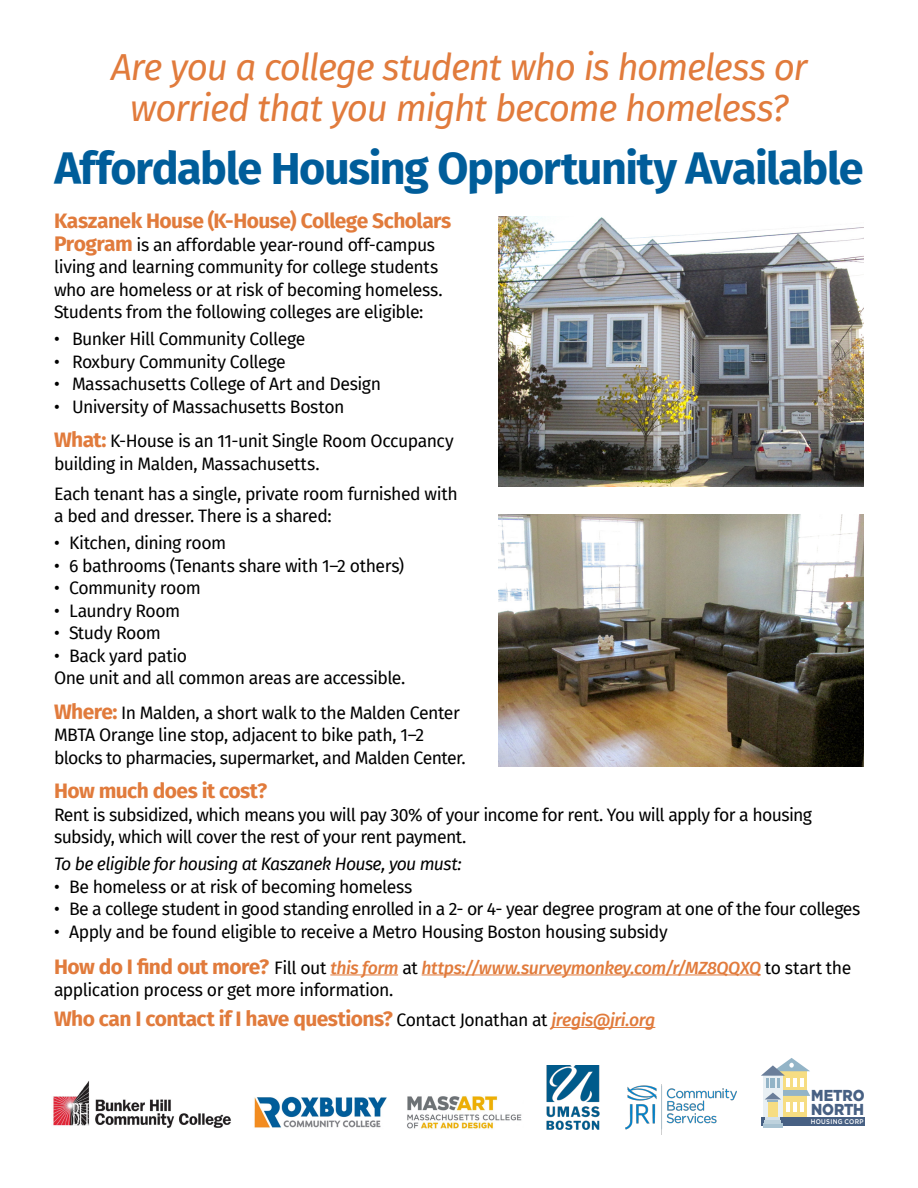
<style>
.page{position:relative;width:918px;height:1188px;background:#fff}
.page>*{position:absolute;margin:0;border:0;box-sizing:border-box;transform-origin:0 0}
.t1{font:700 45px "Fira Sans";letter-spacing:-.035em;color:#005d9a}
.t2{font:italic 36.75px/40.5px "Fira Sans";letter-spacing:-.035em;color:#e17b3c;text-align:center}
.t3{font:700 21px "Fira Sans";letter-spacing:-.025em;color:#e17b3c}
.t4{font:17.7px/22.5px "Fira Sans";letter-spacing:-.03em;color:#000}
.t5{font:italic 17.7px "Fira Sans";letter-spacing:-.04em;color:#000}
.t6{font:900 15.9px "Gotham";letter-spacing:-.01em;color:#476083;scale:.9 1}
.t7{font:500 6.75px "Gotham";letter-spacing:.055em;color:#fff;scale:.9 1}
.s1{font-weight:700;font-size:21px;color:#e17b3c}
.s2{font-weight:500;font-style:italic;color:#e17b3c}
.s3{font-weight:400;font-size:17.7px;color:#000}
.s4{font-weight:500;font-style:italic;font-size:17.7px}
</style>
<div class="page">
<div style="left:779px;top:1095px;width:28px;height:22px;background:#f6dd82"></div>
<div style="left:763px;top:1076px;width:20px;height:41px;background:#e9f0f4"></div>
<div style="left:768px;top:1101px;width:10px;height:17px;background:#f6dd82"></div>
<svg style="left:761px;top:1058px;width:49px;height:53px"></svg>
<div style="left:762px;top:1117px;width:103px;height:9px;background:#476083"></div>
<hr style="left:763px;top:1124px;width:20px;height:4px;background:#a9c3d2">
<hr style="left:766px;top:1117px;width:14px;height:3px;background:#d4e1e9">
<hr style="left:764px;top:1120px;width:17px;height:4px;background:#bed2dd">
<hr style="left:330px;top:975px;width:68px;height:1px;background:#e17b3c">
<hr style="left:422px;top:975px;width:339px;height:1px;background:#e17b3c">
<hr style="left:551px;top:1027px;width:104px;height:1px;background:#e17b3c">
<img style="left:498px;top:216px;width:366px;height:270px">
<img style="left:53px;top:1081px;width:178px;height:47px">
<img style="left:407px;top:1096px;width:115px;height:34px">
<img style="left:254px;top:1096px;width:133px;height:32px">
<img style="left:547px;top:1065px;width:53px;height:65px">
<img style="left:625px;top:1084px;width:112px;height:50px">
<img style="left:498px;top:515px;width:366px;height:252px">
<p class="t2" style="left:111px;top:46px;width:698px">Are you a college student who is homeless or worried that you might become homeless?</p>
<p class="t1" style="left:54px;top:131px;width:811px">Affordable Housing Opportunity Available</p>
<p class="t3" style="left:54px;top:203px;width:399px">Kaszanek House (K-House) College Scholars</p>
<p class="t4" style="left:54px;top:233px;width:390px"><span class="s1">Program</span> is an affordable year-round off-campus living and learning community for college students who are homeless or at risk of becoming homeless.<br>Students from the following colleges are eligible:</p>
<p class="t4" style="left:54px;top:327px;width:253px">• Bunker Hill Community College</p>
<p class="t4" style="left:54px;top:350px;width:233px">• Roxbury Community College</p>
<p class="t4" style="left:54px;top:372px;width:329px">• Massachusetts College of Art and Design</p>
<p class="t4" style="left:54px;top:395px;width:292px">• University of Massachusetts Boston</p>
<p class="t4" style="left:54px;top:429px;width:401px"><span class="s1">What:</span> K-House is an 11-unit Single Room Occupancy building in Malden, Massachusetts.</p>
<p class="t4" style="left:54px;top:482px;width:405px">Each tenant has a single, private room furnished with a bed and dresser. There is a shared:</p>
<p class="t4" style="left:54px;top:531px;width:174px">• Kitchen, dining room</p>
<p class="t4" style="left:54px;top:554px;width:352px">• 6 bathrooms (Tenants share with 1–2 others)</p>
<p class="t4" style="left:54px;top:576px;width:148px">• Community room</p>
<p class="t4" style="left:54px;top:599px;width:128px">• Laundry Room</p>
<p class="t4" style="left:54px;top:621px;width:108px">• Study Room</p>
<p class="t4" style="left:54px;top:644px;width:135px">• Back yard patio</p>
<p class="t4" style="left:54px;top:666px;width:353px">One unit and all common areas are accessible.</p>
<p class="t4" style="left:54px;top:701px;width:413px"><span class="s1">Where:</span> In Malden, a short walk to the Malden Center<br>MBTA Orange line stop, adjacent to bike path, 1–2 blocks to pharmacies, supermarket, and Malden Center.</p>
<p class="t3" style="left:54px;top:773px;width:215px">How much does it cost?</p>
<p class="t4" style="left:54px;top:803px;width:760px">Rent is subsidized, which means you will pay 30% of your income for rent. You will apply for a housing subsidy, which will cover the rest of your rent payment.</p>
<p class="t5" style="left:54px;top:851px;width:409px">To be eligible for housing at Kaszanek House, you must:</p>
<p class="t4" style="left:54px;top:875px;width:360px">• Be homeless or at risk of becoming homeless</p>
<p class="t4" style="left:54px;top:897px;width:808px">• Be a college student in good standing enrolled in a 2- or 4- year degree program at one of the four colleges</p>
<p class="t4" style="left:54px;top:920px;width:615px">• Apply and be found eligible to receive a Metro Housing Boston housing subsidy</p>
<p class="t4" style="left:54px;top:956px;width:799px"><span class="s1">How do I find out more?</span> Fill out <span class="s2">this form</span> at <span class="s2">https://www.surveymonkey.com/r/MZ8QQXQ</span> to start the application process or get more information.</p>
<p class="t3" style="left:54px;top:1001px;width:603px">Who can I contact if I have questions? <span class="s3">Contact Jonathan at</span> <span class="s4">jregis@jri.org</span></p>
<p class="t6" style="left:811px;top:1085px;width:61px">METRO</p>
<p class="t6" style="left:811px;top:1098px;width:60px">NORTH</p>
<p class="t7" style="left:811px;top:1117px;width:60px">HOUSING CORP</p>
</div>
